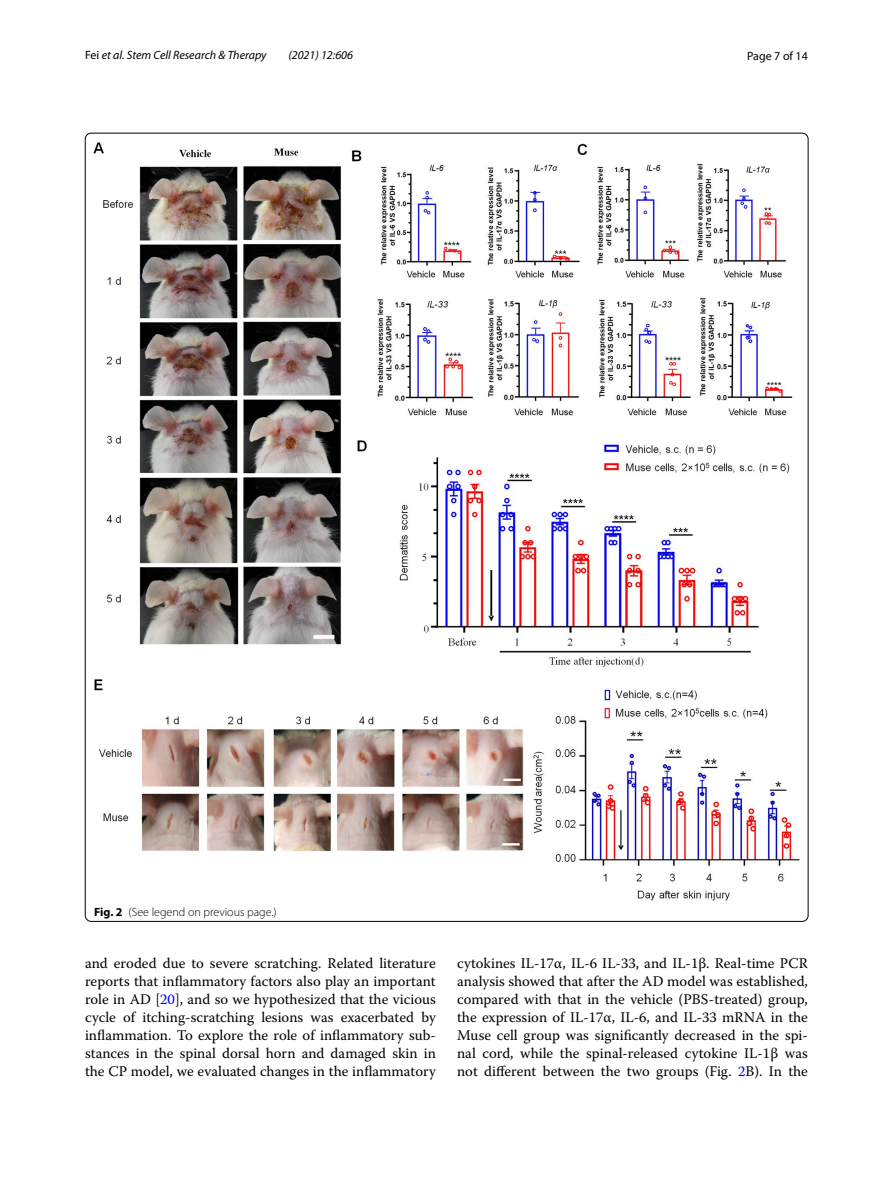
<style>
.page{position:relative;width:893px;height:1187px;background:#fff}
.page>*{position:absolute;margin:0;border:0;box-sizing:border-box;transform-origin:0 0}
.t1{font:14.7px/18px "Warnock Pro";color:#000;text-align:justify}
.t2{font:italic 12px "Myriad Pro";color:#000}
.t3{font:300 12px "Myriad Pro";color:#000}
.t4{font:12px "Myriad Pro";color:#000}
.s1{font-style:normal}
.s2{font-weight:700}
.s3{color:#00f}
</style>
<div class="page">
<img style="left:94px;top:142px;width:706px;height:758px">
<p class="t2" style="left:85px;top:48px;width:183px"><span class="s1">Fei</span> et al. Stem Cell Research &amp; Therapy</p>
<p class="t2" style="left:288px;top:48px;width:66px">(2021) 12:606</p>
<p class="t4" style="left:747px;top:48px;width:62px">Page 7 of 14</p>
<p class="t3" style="left:94px;top:904px;width:184px"><span class="s2">Fig. 2</span> (See legend on previous page.)</p>
<p class="t1" style="left:85px;top:954px;width:352px">and eroded due to severe scratching. Related literature reports that inflammatory factors also play an important role in AD [<span class="s3">20</span>], and so we hypothesized that the vicious cycle of itching-scratching lesions was exacerbated by inflammation. To explore the role of inflammatory sub&shy;stances in the spinal dorsal horn and damaged skin in the CP model, we evaluated changes in the inflammatory</p>
<p class="t1" style="left:457px;top:954px;width:352px">cytokines IL-17α, IL-6 IL-33, and IL-1β. Real-time PCR analysis showed that after the AD model was established, compared with that in the vehicle (PBS-treated) group, the expression of IL-17α, IL-6, and IL-33 mRNA in the Muse cell group was significantly decreased in the spi&shy;nal cord, while the spinal-released cytokine IL-1β was not different between the two groups (Fig. <span class="s3">2</span>B). In the</p>
</div>
